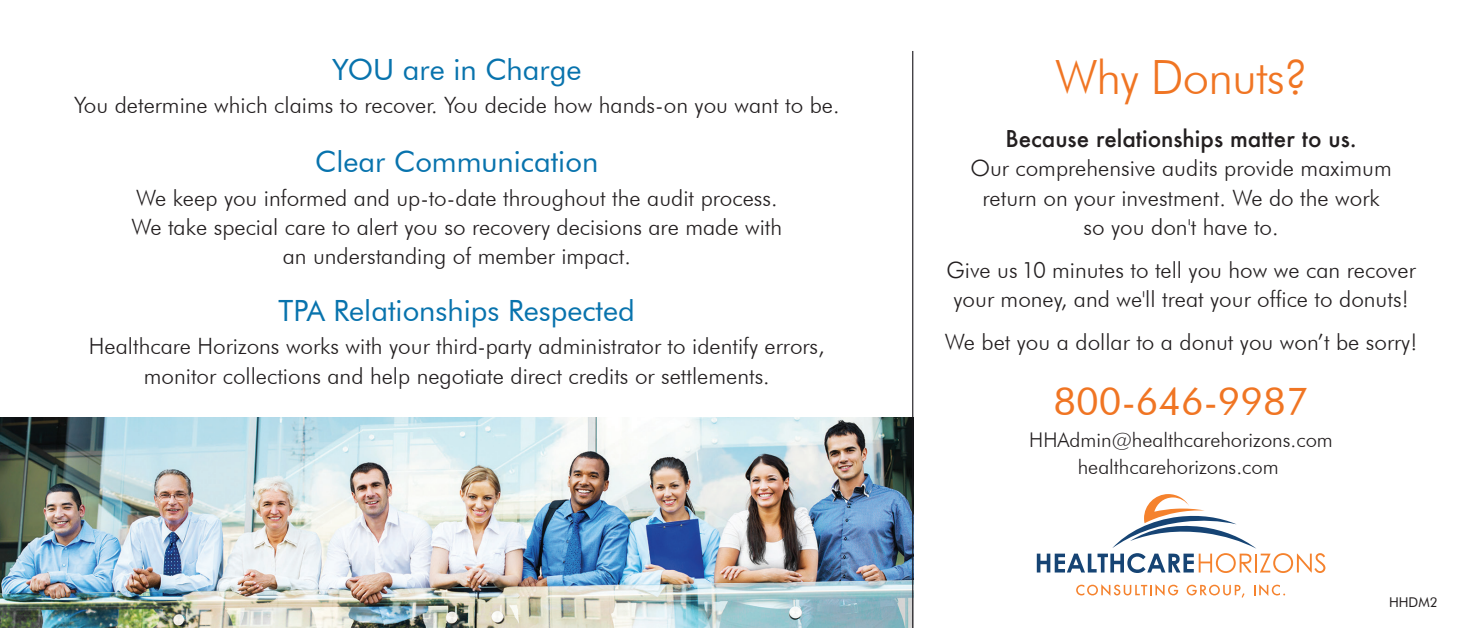
<style>
.page{position:relative;width:1458px;height:628px;background:#fff}
.page>*{position:absolute;margin:0;border:0;box-sizing:border-box;transform-origin:0 0}
.t1{font:300 47.25px "Futura BT";letter-spacing:-.02em;color:#f07523}
.t2{font:38.48px "Futura BT";color:#f07523}
.t3{font:29.25px "Futura BT";color:#0873ad}
.t4{font:300 22.5px/29.2px "Futura BT";color:#231f20;text-align:center}
.t5{font:500 22.5px "Futura";color:#231f20}
.t6{font:300 20.25px/27px "Futura BT";color:#231f20;text-align:center}
.t7{font:13.5px "Futura BT";color:#231f20}
</style>
<div class="page">
<img style="left:0;top:417px;width:912px;height:211px">
<svg style="left:1037px;top:494px;width:288px;height:79px"></svg>
<svg style="left:1076px;top:584px;width:102px;height:12px"></svg>
<svg style="left:1187px;top:584px;width:58px;height:13px"></svg>
<svg style="left:1254px;top:584px;width:31px;height:12px"></svg>
<hr style="left:912px;top:51px;width:1px;height:577px;background:#17151a">
<h3 class="t3" style="left:332px;top:52px;width:251px">YOU are in Charge</h3>
<p class="t4" style="left:74px;top:91px;width:767px">You determine which claims to recover. You decide how hands-on you want to be.</p>
<h3 class="t3" style="left:315px;top:144px;width:285px">Clear Communication</h3>
<p class="t4" style="left:131px;top:183px;width:652px">We keep you informed and up-to-date throughout the audit process.<br>We take special care to alert you so recovery decisions are made with an understanding of member impact.</p>
<h3 class="t3" style="left:279px;top:292px;width:358px">TPA Relationships Respected</h3>
<p class="t4" style="left:89px;top:331px;width:737px">Healthcare Horizons works with your third-party administrator to identify errors, monitor collections and help negotiate direct credits or settlements.</p>
<h1 class="t1" style="left:1055px;top:48px;width:255px">Why Donuts?</h1>
<p class="t5" style="left:1005px;top:123px;width:353px">Because relationships matter to us.</p>
<p class="t4" style="left:970px;top:154px;width:423px">Our comprehensive audits provide maximum return on your investment. We do the work so you don't have to.</p>
<p class="t4" style="left:946px;top:255px;width:471px">Give us 10 minutes to tell you how we can recover your money, and we'll treat your office to donuts!</p>
<p class="t4" style="left:945px;top:327px;width:474px">We bet you a dollar to a donut you won’t be sorry!</p>
<h2 class="t2" style="left:1054px;top:378px;width:257px">800-646-9987</h2>
<p class="t6" style="left:1029px;top:426px;width:305px">HHAdmin@healthcarehorizons.com healthcarehorizons.com</p>
<p class="t7" style="left:1389px;top:593px;width:50px">HHDM2</p>
</div>
